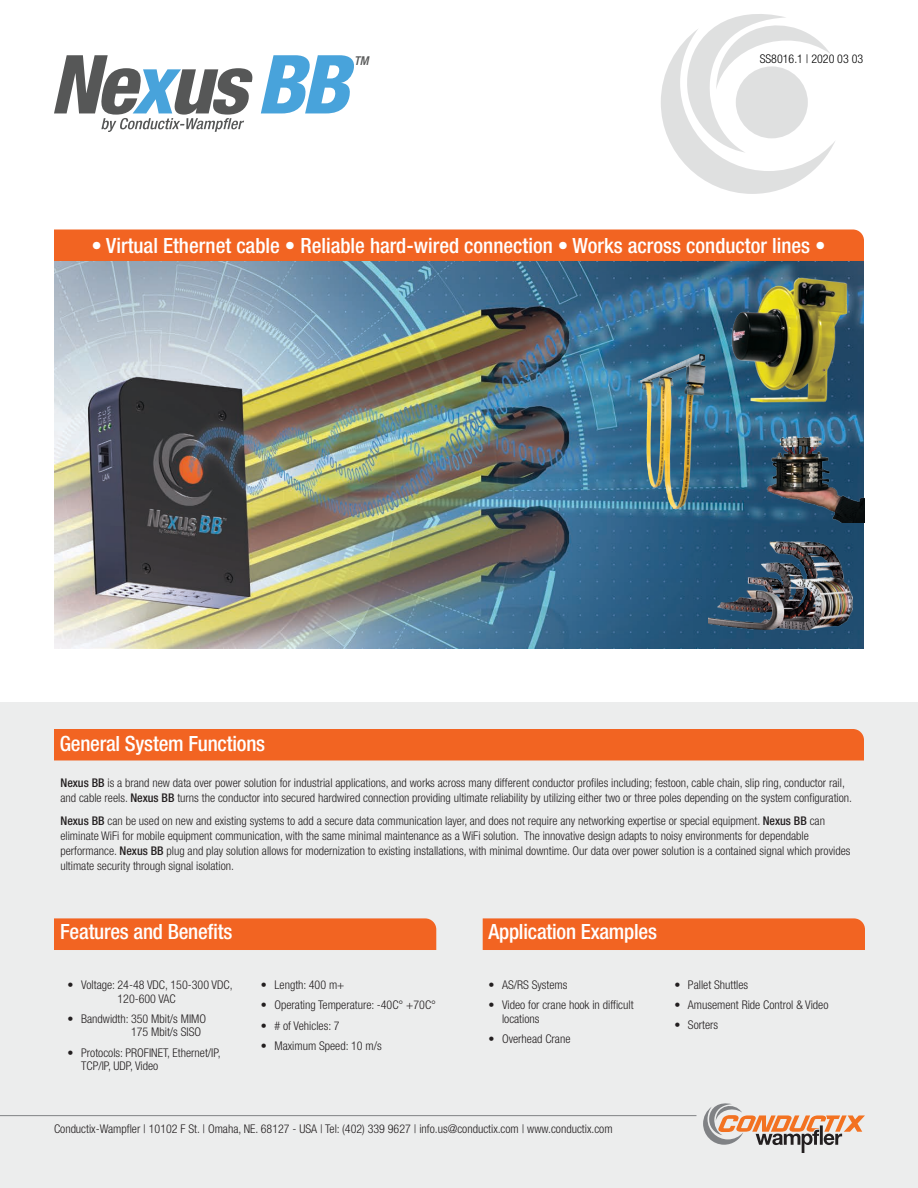
<style>
.page{position:relative;width:918px;height:1188px;background:#fff}
.page>*{position:absolute;margin:0;border:0;box-sizing:border-box;transform-origin:0 0}
.t1{font:500 condensed 21px "Helvetica Neue LT Std";color:#fff}
.t2{font:italic 500 condensed 12.15px "Helvetica Neue LT";color:#565757}
.t3{font:300 condensed 12px/13.5px "Helvetica Neue LT Std";color:#231f20}
.t4{font:300 condensed 12px "Helvetica Neue LT Std";color:#000}
.s1{font-weight:500}
</style>
<div class="page">
<svg style="left:661px;top:14px;width:174px;height:180px"></svg>
<div style="left:736px;top:66px;width:72px;height:72px;background:#dfe0e0;border-radius:50%"></div>
<div style="left:0;top:702px;width:918px;height:486px;background:#eceded"></div>
<img style="left:54px;top:261px;width:810px;height:387px">
<div style="left:54px;top:729px;width:810px;height:31px;background:#f26422"></div>
<div style="left:54px;top:918px;width:382px;height:32px;background:#f26422"></div>
<div style="left:483px;top:918px;width:382px;height:32px;background:#f26422"></div>
<svg style="left:703px;top:1103px;width:162px;height:49px"></svg>
<hr style="left:0;top:1115px;width:696px;height:1px;background:#808285">
<svg style="left:261px;top:55px;width:93px;height:58px"></svg>
<svg style="left:54px;top:55px;width:199px;height:77px"></svg>
<div style="left:54px;top:230px;width:810px;height:31px;background:#f26422"></div>
<img style="left:660px;top:354px;width:40px;height:17px">
<img style="left:709px;top:540px;width:144px;height:90px">
<img style="left:725px;top:418px;width:139px;height:104px">
<img style="left:727px;top:275px;width:125px;height:130px">
<p class="t2" style="left:354px;top:53px;width:16px">TM</p>
<p class="t4" style="left:760px;top:51px;width:105px">SS8016.1 | 2020 03 03</p>
<h1 class="t1" style="left:92px;top:233px;width:736px">• Virtual Ethernet cable • Reliable hard-wired connection • Works across conductor lines •</h1>
<h1 class="t1" style="left:60px;top:731px;width:207px">General System Functions</h1>
<p class="t3" style="left:60px;top:775px;width:793px;line-height:15px"><span class="s1">Nexus BB</span> is a brand new data over power solution for industrial applications, and works across many different conductor profiles including; festoon, cable chain, slip ring, conductor rail, and cable reels. <span class="s1">Nexus BB</span> turns the conductor into secured hardwired connection providing ultimate reliability by utilizing either two or three poles depending on the system configuration.</p>
<p class="t3" style="left:60px;top:813px;width:792px;line-height:15px"><span class="s1">Nexus BB</span> can be used on new and existing systems to add a secure data communication layer, and does not require any networking expertise or special equipment. <span class="s1">Nexus BB</span> can eliminate WiFi for mobile equipment communication, with the same minimal maintenance as a WiFi solution. The innovative design adapts to noisy environments for dependable performance. <span class="s1">Nexus BB</span> plug and play solution allows for modernization to existing installations, with minimal downtime. Our data over power solution is a contained signal which provides ultimate security through signal isolation.</p>
<h1 class="t1" style="left:60px;top:919px;width:174px">Features and Benefits</h1>
<h1 class="t1" style="left:489px;top:919px;width:170px">Application Examples</h1>
<p class="t3" style="left:68px;top:978px;width:166px;text-align:center">• Voltage: 24-48 VDC, 150-300 VDC,<br>120-600 VAC</p>
<p class="t3" style="left:131px;top:1012px;width:77px;text-indent:-63px">• Bandwidth: 350 Mbit/s MIMO<br>175 Mbit/s SISO</p>
<p class="t3" style="left:81px;top:1045px;width:141px;text-indent:-14px">• Protocols: PROFINET, Ethernet/IP,<br>TCP/IP, UDP, Video</p>
<p class="t3" style="left:261px;top:978px;width:85px">• Length: 400 m+</p>
<p class="t3" style="left:261px;top:998px;width:177px">• Operating Temperature: -40C° +70C°</p>
<p class="t3" style="left:261px;top:1018px;width:80px">• # of Vehicles: 7</p>
<p class="t3" style="left:261px;top:1039px;width:122px">• Maximum Speed: 10 m/s</p>
<p class="t3" style="left:489px;top:978px;width:81px">• AS/RS Systems</p>
<p class="t3" style="left:502px;top:998px;width:133px;text-indent:-14px">• Video for crane hook in difficult locations</p>
<p class="t3" style="left:489px;top:1032px;width:83px">• Overhead Crane</p>
<p class="t3" style="left:674px;top:978px;width:75px">• Pallet Shuttles</p>
<p class="t3" style="left:674px;top:998px;width:156px">• Amusement Ride Control &amp; Video</p>
<p class="t3" style="left:674px;top:1018px;width:45px">• Sorters</p>
<p class="t3" style="left:54px;top:1122px;width:560px">Conductix-Wampfler | 10102 F St. | Omaha, NE. 68127 - USA | Tel: (402) 339 9627 | info.us@conductix.com | www.conductix.com</p>
</div>
